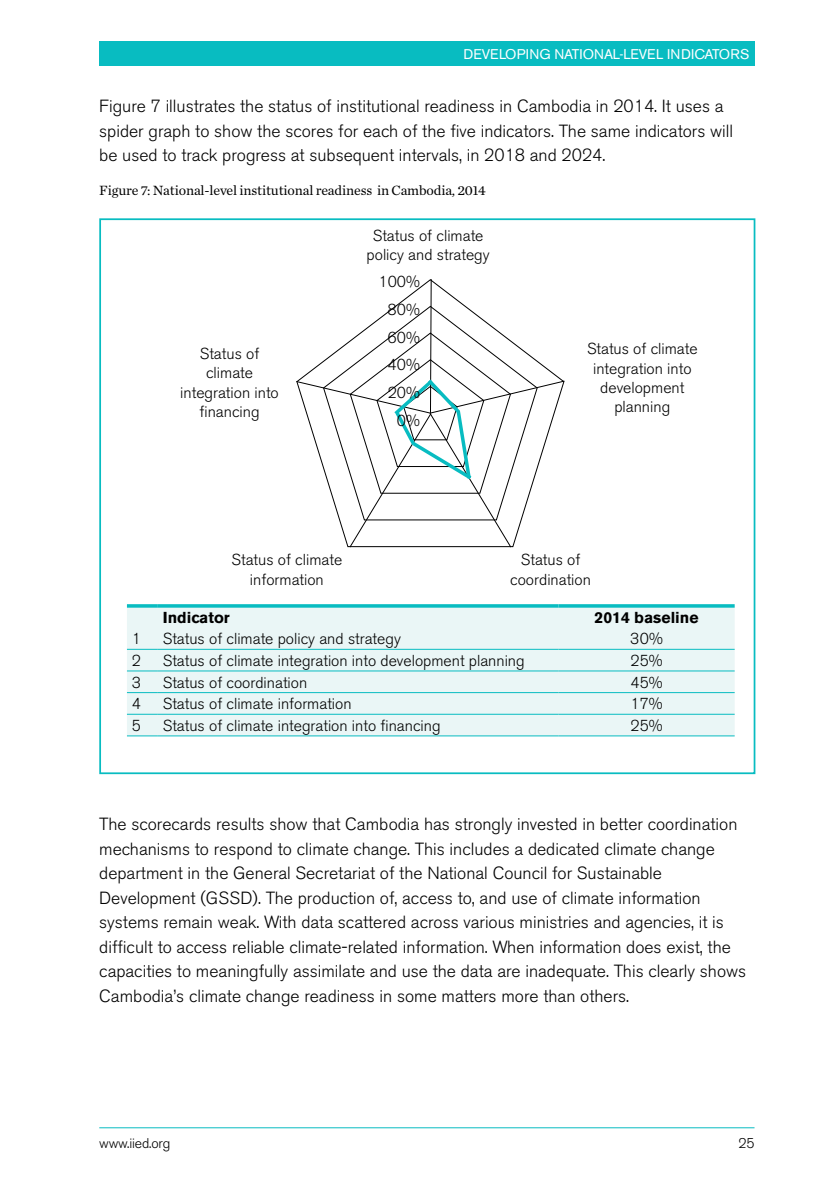
<style>
.page{position:relative;width:829px;height:1191px;background:#fff}
.page>*{position:absolute;margin:0;border:0;box-sizing:border-box;transform-origin:0 0}
.t1{font:300 17.5px/24.5px "Akzidenz Grotesk BE";color:#000}
.t2{font:300 15.75px/19.2px "Akzidenz Grotesk BE";color:#000;text-align:center}
.t3{font:700 15.75px "Akzidenz Grotesk BE";color:#000}
.t4{font:14px "Chronicle Text G1";letter-spacing:-.01em;color:#000}
.t5{font:14px "Akzidenz Grotesk BE";color:#fff}
.t6{font:300 14px "Akzidenz Grotesk BE";letter-spacing:-.01em;color:#000}
</style>
<div class="page">
<div style="left:99px;top:41px;width:655px;height:25px;background:#08bcc1"></div>
<hr style="left:99px;top:1127px;width:655px;height:1px;background:#08bcc1">
<svg style="left:296px;top:279px;width:269px;height:269px"></svg>
<div style="left:127px;top:607px;width:607px;height:128px;background:#eaf6f6"></div>
<hr style="left:127px;top:649px;width:31px;height:1px;background:#08bcc1">
<hr style="left:158px;top:649px;width:400px;height:1px;background:#08bcc1">
<hr style="left:558px;top:649px;width:176px;height:1px;background:#08bcc1">
<hr style="left:127px;top:670px;width:31px;height:1px;background:#08bcc1">
<hr style="left:158px;top:670px;width:400px;height:1px;background:#08bcc1">
<hr style="left:558px;top:670px;width:176px;height:1px;background:#08bcc1">
<hr style="left:127px;top:692px;width:31px;height:1px;background:#08bcc1">
<hr style="left:158px;top:692px;width:400px;height:1px;background:#08bcc1">
<hr style="left:558px;top:692px;width:176px;height:1px;background:#08bcc1">
<hr style="left:127px;top:714px;width:31px;height:1px;background:#08bcc1">
<hr style="left:158px;top:714px;width:400px;height:1px;background:#08bcc1">
<hr style="left:558px;top:714px;width:176px;height:1px;background:#08bcc1">
<hr style="left:127px;top:735px;width:31px;height:1px;background:#08bcc1">
<hr style="left:158px;top:735px;width:400px;height:1px;background:#08bcc1">
<hr style="left:558px;top:735px;width:176px;height:1px;background:#08bcc1">
<hr style="left:127px;top:604px;width:31px;height:3px;background:#08bcc1">
<hr style="left:158px;top:604px;width:400px;height:3px;background:#08bcc1">
<hr style="left:558px;top:604px;width:176px;height:3px;background:#08bcc1">
<p class="t5" style="left:463px;top:46px;width:287px">DEVELOPING NATIONAL-LEVEL INDICATORS</p>
<p class="t1" style="left:99px;top:94px;width:635px">Figure 7 illustrates the status of institutional readiness in Cambodia in 2014. It uses a spider graph to show the scores for each of the five indicators. The same indicators will be used to track progress at subsequent intervals, in 2018 and 2024.</p>
<p class="t4" style="left:99px;top:180px;width:388px">Figure 7: National-level institutional readiness in Cambodia, 2014</p>
<p class="t2" style="left:180px;top:344px;width:100px">Status of climate integration into financing</p>
<p class="t2" style="left:366px;top:226px;width:125px">Status of climate policy and strategy</p>
<p class="t2" style="left:378px;top:268px;width:43px;line-height:27.7px;text-align:right">100%<br>80%<br>60%<br>40%<br>20%<br>0%</p>
<p class="t2" style="left:587px;top:339px;width:112px">Status of climate integration into development planning</p>
<p class="t2" style="left:231px;top:550px;width:112px">Status of climate information</p>
<p class="t2" style="left:510px;top:550px;width:82px">Status of coordination</p>
<p class="t3" style="left:163px;top:608px;width:68px">Indicator</p>
<p class="t3" style="left:594px;top:608px;width:105px">2014 baseline</p>
<p class="t2" style="left:132px;top:629px;width:11px">1</p>
<p class="t2" style="left:163px;top:629px;width:239px">Status of climate policy and strategy</p>
<p class="t2" style="left:630px;top:629px;width:34px">30%</p>
<p class="t2" style="left:132px;top:651px;width:11px">2</p>
<p class="t2" style="left:163px;top:651px;width:363px">Status of climate integration into development planning</p>
<p class="t2" style="left:630px;top:651px;width:34px">25%</p>
<p class="t2" style="left:132px;top:673px;width:11px">3</p>
<p class="t2" style="left:163px;top:673px;width:146px">Status of coordination</p>
<p class="t2" style="left:630px;top:673px;width:34px">45%</p>
<p class="t2" style="left:132px;top:694px;width:11px">4</p>
<p class="t2" style="left:163px;top:694px;width:190px">Status of climate information</p>
<p class="t2" style="left:630px;top:694px;width:34px">17%</p>
<p class="t2" style="left:132px;top:716px;width:11px">5</p>
<p class="t2" style="left:163px;top:716px;width:279px">Status of climate integration into financing</p>
<p class="t2" style="left:630px;top:716px;width:34px">25%</p>
<p class="t1" style="left:99px;top:812px;width:648px">The scorecards results show that Cambodia has strongly invested in better coordination mechanisms to respond to climate change. This includes a dedicated climate change department in the General Secretariat of the National Council for Sustainable Development (GSSD). The production of, access to, and use of climate information systems remain weak. With data scattered across various ministries and agencies, it is difficult to access reliable climate-related information. When information does exist, the capacities to meaningfully assimilate and use the data are inadequate. This clearly shows Cambodia’s climate change readiness in some matters more than others.</p>
<p class="t6" style="left:99px;top:1135px;width:73px">www.iied.org</p>
<p class="t6" style="left:738px;top:1135px;width:18px">25</p>
</div>
